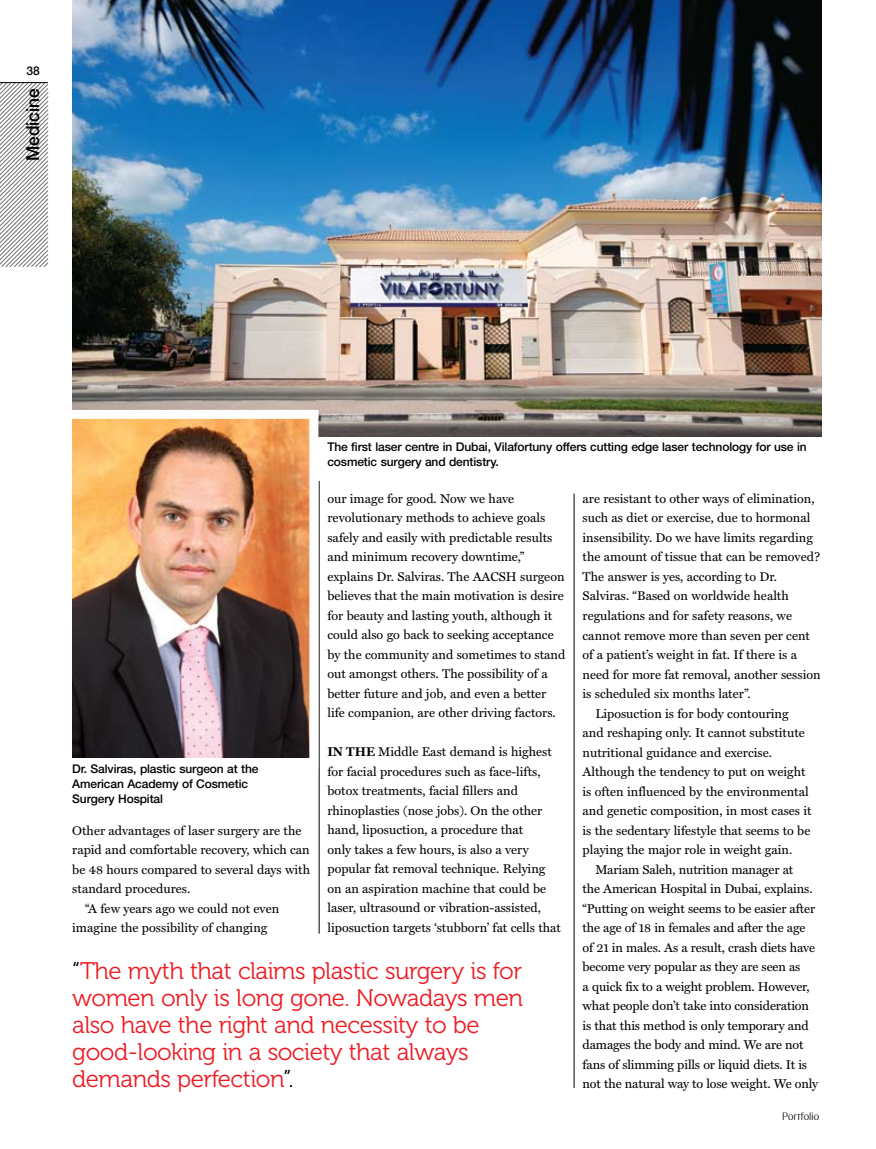
<style>
.page{position:relative;width:876px;height:1149px;background:#fff}
.page>*{position:absolute;margin:0;border:0;box-sizing:border-box;transform-origin:0 0}
.t1{font:24px/27px "Museo 300";letter-spacing:-.02em;color:#ed1c24}
.t2{font:500 18px "Helvetica Neue";color:#000;scale:.96 1}
.t3{font:12.75px/19.5px "Miller Text";color:#000}
.t4{font:500 12px/15px "Helvetica Neue";letter-spacing:-.01em;color:#000}
.t5{font:10.5px "EK03 Plain L02";color:#000}
.s1{font-weight:700}
.s2{color:#000}
</style>
<div class="page">
<hr style="left:574px;top:493px;width:1px;height:594px;background:#000">
<hr style="left:319px;top:480px;width:1px;height:453px;background:#000">
<svg style="left:0;top:83px;width:49px;height:185px"></svg>
<hr style="left:0;top:82px;width:48px;height:1px;background:#000">
<img style="left:72px;top:0;width:749px;height:436px">
<img style="left:72px;top:419px;width:237px;height:338px">
<div style="left:66px;top:410px;width:252px;height:9px;background:#fff"></div>
<div style="left:309px;top:411px;width:9px;height:357px;background:#fff"></div>
<p class="t4" style="left:27px;top:63px;width:15px">38</p>
<h2 class="t2" style="left:22px;top:161px;width:78px;rotate:-90deg">Medicine</h2>
<p class="t4" style="left:327px;top:439px;width:481px">The first laser centre in Dubai, Vilafortuny offers cutting edge laser technology for use in cosmetic surgery and dentistry.</p>
<p class="t4" style="left:72px;top:761px;width:188px">Dr. Salviras, plastic surgeon at the<br>American Academy of Cosmetic<br>Surgery Hospital</p>
<p class="t3" style="left:72px;top:820px;width:231px">Other advantages of laser surgery are the</p>
<p class="t3" style="left:72px;top:839px;width:239px">rapid and comfortable recovery, which can</p>
<p class="t3" style="left:72px;top:859px;width:239px">be 48 hours compared to several days with</p>
<p class="t3" style="left:72px;top:878px;width:119px">standard procedures.</p>
<p class="t3" style="left:85px;top:898px;width:196px">“A few years ago we could not even</p>
<p class="t3" style="left:72px;top:917px;width:197px">imagine the possibility of changing</p>
<p class="t3" style="left:327px;top:488px;width:239px">our image for good. Now we have revolutionary methods to achieve goals safely and easily with predictable results and minimum recovery downtime,” explains Dr. Salviras. The AACSH surgeon believes that the main motivation is desire for beauty and lasting youth, although it could also go back to seeking acceptance by the community and sometimes to stand out amongst others. The possibility of a better future and job, and even a better life companion, are other driving factors.</p>
<p class="t3" style="left:327px;top:742px;width:235px"><span class="s1">In the</span> Middle East demand is highest for facial procedures such as face-lifts, botox treatments, facial fillers and rhinoplasties (nose jobs). On the other hand, liposuction, a procedure that<br>only takes a few hours, is also a very popular fat removal technique. Relying on an aspiration machine that could be laser, ultrasound or vibration-assisted, liposuction targets ‘stubborn’ fat cells that</p>
<h1 class="t1" style="left:72px;top:957px;width:452px"><span class="s2">“</span>The myth that claims plastic surgery is for women only is long gone. Nowadays men also have the right and necessity to be good-looking in a society that always demands perfection<span class="s2">”.</span></h1>
<p class="t3" style="left:583px;top:488px;width:234px">are resistant to other ways of elimination,</p>
<p class="t3" style="left:583px;top:508px;width:229px">such as diet or exercise, due to hormonal</p>
<p class="t3" style="left:583px;top:527px;width:232px">insensibility. Do we have limits regarding</p>
<p class="t3" style="left:583px;top:547px;width:239px">the amount of tissue that can be removed?</p>
<p class="t3" style="left:583px;top:566px;width:196px">The answer is yes, according to Dr.</p>
<p class="t3" style="left:583px;top:586px;width:208px">Salviras. “Based on worldwide health</p>
<p class="t3" style="left:583px;top:605px;width:211px">regulations and for safety reasons, we</p>
<p class="t3" style="left:583px;top:625px;width:229px">cannot remove more than seven per cent</p>
<p class="t3" style="left:583px;top:644px;width:216px">of a patient’s weight in fat. If there is a</p>
<p class="t3" style="left:583px;top:664px;width:240px">need for more fat removal, another session</p>
<p class="t3" style="left:583px;top:683px;width:169px">is scheduled six months later”.</p>
<p class="t3" style="left:595px;top:703px;width:195px">Liposuction is for body contouring</p>
<p class="t3" style="left:583px;top:722px;width:224px">and reshaping only. It cannot substitute</p>
<p class="t3" style="left:583px;top:742px;width:191px">nutritional guidance and exercise.</p>
<p class="t3" style="left:583px;top:761px;width:224px">Although the tendency to put on weight</p>
<p class="t3" style="left:583px;top:781px;width:228px">is often influenced by the environmental</p>
<p class="t3" style="left:583px;top:800px;width:231px">and genetic composition, in most cases it</p>
<p class="t3" style="left:583px;top:820px;width:229px">is the sedentary lifestyle that seems to be</p>
<p class="t3" style="left:583px;top:839px;width:211px">playing the major role in weight gain.</p>
<p class="t3" style="left:595px;top:859px;width:199px">Mariam Saleh, nutrition manager at</p>
<p class="t3" style="left:583px;top:878px;width:231px">the American Hospital in Dubai, explains.</p>
<p class="t3" style="left:583px;top:898px;width:234px">“Putting on weight seems to be easier after</p>
<p class="t3" style="left:583px;top:917px;width:224px">the age of 18 in females and after the age</p>
<p class="t3" style="left:583px;top:937px;width:234px">of 21 in males. As a result, crash diets have</p>
<p class="t3" style="left:583px;top:956px;width:219px">become very popular as they are seen as</p>
<p class="t3" style="left:583px;top:976px;width:229px">a quick fix to a weight problem. However,</p>
<p class="t3" style="left:583px;top:995px;width:228px">what people don’t take into consideration</p>
<p class="t3" style="left:583px;top:1015px;width:228px">is that this method is only temporary and</p>
<p class="t3" style="left:583px;top:1034px;width:223px">damages the body and mind. We are not</p>
<p class="t3" style="left:583px;top:1054px;width:226px">fans of slimming pills or liquid diets. It is</p>
<p class="t3" style="left:583px;top:1073px;width:237px">not the natural way to lose weight. We only</p>
<p class="t5" style="left:782px;top:1110px;width:38px">Portfolio</p>
</div>
